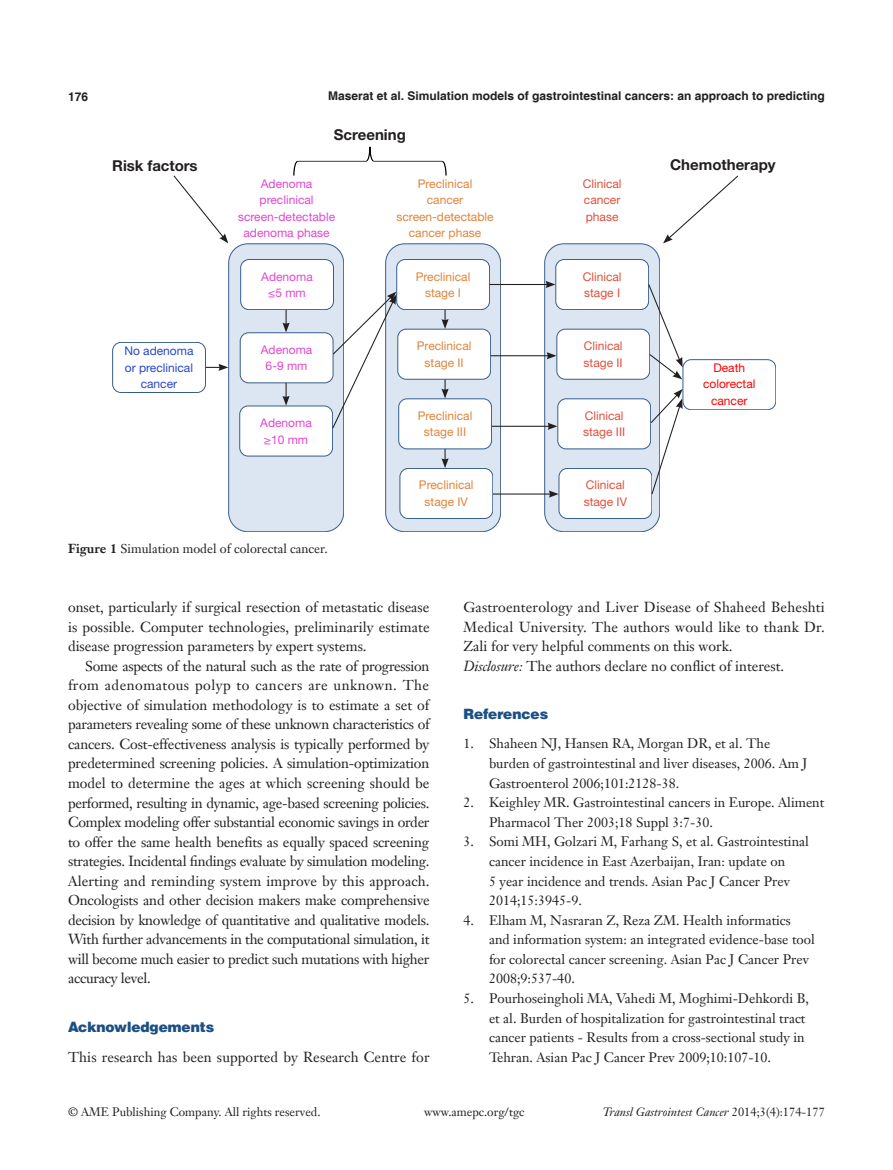
<style>
.page{position:relative;width:893px;height:1170px;background:#fff}
.page>*{position:absolute;margin:0;border:0;box-sizing:border-box;transform-origin:0 0}
.t1{font:700 15px "Helvetica Neue LT Pro";color:#231f20}
.t2{font:14.25px/19.5px "Janson Text LT";color:#231f20;text-align:justify}
.t3{font:900 14.25px "Helvetica";color:#1c5085}
.t4{font:13.5px/19.5px "Janson Text LT";color:#231f20}
.t5{font:12.75px "Janson Text LT";color:#231f20}
.t6{font:12px "Helvetica Neue LT Pro";color:#e1843a}
.t7{font:12px/16.5px "Helvetica Neue LT Pro";color:#e147cd;text-align:center}
.t8{font:700 12px "Helvetica";color:#231f20}
.t9{font:12px "Helvetica Neue LT Pro";color:#e1503a}
.t10{font:12px "Janson Text LT";color:#231f20}
.t11{font:italic 12px "Janson Text LT";color:#231f20}
.t12{font:12px/16.5px "Helvetica Neue LT Pro";color:#2547cd;text-align:center}
.t13{font:12px/16.5px "Helvetica Neue LT Pro";color:#f00;text-align:center}
.s1{font-weight:700}
.s2{font-style:italic}
.s3{font-style:normal}
</style>
<div class="page">
<div style="left:228px;top:243px;width:116px;height:289px;background:#dce6f2;border:1px solid #385d8a;border-radius:19px"></div>
<div style="left:385px;top:243px;width:116px;height:289px;background:#dce6f2;border:1px solid #385d8a;border-radius:19px"></div>
<div style="left:544px;top:243px;width:116px;height:289px;background:#dce6f2;border:1px solid #385d8a;border-radius:19px"></div>
<svg style="left:293px;top:147px;width:153px;height:28px"></svg>
<div style="left:112px;top:342px;width:94px;height:50px;background:#fff;border:1px solid #385d8a;border-radius:8px"></div>
<div style="left:240px;top:259px;width:94px;height:51px;background:#fff;border:1px solid #385d8a;border-radius:8px"></div>
<div style="left:396px;top:259px;width:94px;height:51px;background:#fff;border:1px solid #385d8a;border-radius:8px"></div>
<div style="left:555px;top:259px;width:94px;height:51px;background:#fff;border:1px solid #385d8a;border-radius:8px"></div>
<div style="left:397px;top:329px;width:94px;height:50px;background:#fff;border:1px solid #385d8a;border-radius:8px"></div>
<div style="left:556px;top:329px;width:94px;height:50px;background:#fff;border:1px solid #385d8a;border-radius:8px"></div>
<div style="left:398px;top:398px;width:94px;height:51px;background:#fff;border:1px solid #385d8a;border-radius:8px"></div>
<div style="left:557px;top:398px;width:94px;height:51px;background:#fff;border:1px solid #385d8a;border-radius:8px"></div>
<div style="left:400px;top:468px;width:93px;height:50px;background:#fff;border:1px solid #385d8a;border-radius:8px"></div>
<div style="left:559px;top:468px;width:93px;height:50px;background:#fff;border:1px solid #385d8a;border-radius:8px"></div>
<div style="left:240px;top:332px;width:93px;height:51px;background:#fff;border:1px solid #385d8a;border-radius:8px"></div>
<div style="left:239px;top:405px;width:94px;height:51px;background:#fff;border:1px solid #385d8a;border-radius:8px"></div>
<svg style="left:173px;top:175px;width:55px;height:68px"></svg>
<svg style="left:206px;top:364px;width:22px;height:7px"></svg>
<svg style="left:282px;top:310px;width:8px;height:22px"></svg>
<svg style="left:441px;top:310px;width:8px;height:19px"></svg>
<svg style="left:441px;top:379px;width:8px;height:19px"></svg>
<svg style="left:441px;top:449px;width:8px;height:19px"></svg>
<svg style="left:282px;top:383px;width:8px;height:22px"></svg>
<svg style="left:331px;top:291px;width:65px;height:138px"></svg>
<hr style="left:490px;top:284px;width:58px;height:1px;background:#231f20">
<svg style="left:546px;top:281px;width:9px;height:7px"></svg>
<hr style="left:491px;top:355px;width:58px;height:1px;background:#231f20">
<svg style="left:547px;top:352px;width:9px;height:7px"></svg>
<hr style="left:492px;top:426px;width:58px;height:1px;background:#231f20">
<svg style="left:548px;top:423px;width:9px;height:7px"></svg>
<hr style="left:493px;top:493px;width:58px;height:1px;background:#231f20">
<svg style="left:549px;top:490px;width:10px;height:7px"></svg>
<svg style="left:663px;top:175px;width:76px;height:68px"></svg>
<div style="left:683px;top:359px;width:93px;height:51px;background:#fff;border:1px solid #385d8a;border-radius:8px"></div>
<svg style="left:647px;top:283px;width:36px;height:96px"></svg>
<svg style="left:650px;top:389px;width:33px;height:106px"></svg>
<p class="t8" style="left:68px;top:89px;width:22px">176</p>
<p class="t8" style="left:328px;top:88px;width:498px">Maserat et al. Simulation models of gastrointestinal cancers: an approach to predicting</p>
<p class="t1" style="left:334px;top:126px;width:73px">Screening</p>
<p class="t1" style="left:112px;top:156px;width:87px">Risk factors</p>
<p class="t1" style="left:670px;top:155px;width:107px">Chemotherapy</p>
<p class="t7" style="left:261px;top:175px;width:53px">Adenoma</p>
<p class="t7" style="left:260px;top:192px;width:55px">preclinical</p>
<p class="t7" style="left:238px;top:208px;width:99px">screen-detectable adenoma phase</p>
<p class="t6" style="left:418px;top:176px;width:56px">Preclinical</p>
<p class="t6" style="left:427px;top:193px;width:38px">cancer</p>
<p class="t6" style="left:396px;top:209px;width:99px">screen-detectable</p>
<p class="t6" style="left:409px;top:226px;width:74px">cancer phase</p>
<p class="t9" style="left:583px;top:176px;width:40px">Clinical</p>
<p class="t9" style="left:584px;top:193px;width:38px">cancer</p>
<p class="t9" style="left:586px;top:209px;width:34px">phase</p>
<p class="t7" style="left:261px;top:268px;width:53px">Adenoma</p>
<p class="t7" style="left:268px;top:284px;width:39px">≤5 mm</p>
<p class="t6" style="left:416px;top:269px;width:56px">Preclinical</p>
<p class="t6" style="left:425px;top:285px;width:37px">stage I</p>
<p class="t9" style="left:583px;top:269px;width:40px">Clinical</p>
<p class="t9" style="left:584px;top:285px;width:37px">stage I</p>
<p class="t12" style="left:124px;top:342px;width:71px">No adenoma or preclinical cancer</p>
<p class="t7" style="left:261px;top:341px;width:53px">Adenoma</p>
<p class="t7" style="left:266px;top:357px;width:43px">6-9 mm</p>
<p class="t6" style="left:417px;top:338px;width:56px">Preclinical</p>
<p class="t6" style="left:425px;top:355px;width:41px">stage II</p>
<p class="t9" style="left:584px;top:338px;width:40px">Clinical</p>
<p class="t9" style="left:584px;top:355px;width:41px">stage II</p>
<p class="t13" style="left:703px;top:359px;width:54px">Death colorectal cancer</p>
<p class="t7" style="left:260px;top:414px;width:53px">Adenoma</p>
<p class="t7" style="left:264px;top:430px;width:46px">≥10 mm</p>
<p class="t6" style="left:418px;top:408px;width:56px">Preclinical</p>
<p class="t6" style="left:424px;top:424px;width:44px">stage III</p>
<p class="t9" style="left:585px;top:408px;width:40px">Clinical</p>
<p class="t9" style="left:583px;top:424px;width:44px">stage III</p>
<p class="t6" style="left:419px;top:477px;width:56px">Preclinical</p>
<p class="t6" style="left:425px;top:494px;width:45px">stage IV</p>
<p class="t9" style="left:586px;top:477px;width:40px">Clinical</p>
<p class="t9" style="left:584px;top:494px;width:45px">stage IV</p>
<p class="t5" style="left:68px;top:541px;width:261px"><span class="s1">Figure 1</span> Simulation model of colorectal cancer.</p>
<p class="t2" style="left:68px;top:597px;width:363px">onset, particularly if surgical resection of metastatic disease is possible. Computer technologies, preliminarily estimate disease progression parameters by expert systems.</p>
<p class="t2" style="left:68px;top:656px;width:363px;text-indent:17px">Some aspects of the natural such as the rate of progression from adenomatous polyp to cancers are unknown. The objective of simulation methodology is to estimate a set of parameters revealing some of these unknown characteristics of cancers. Cost-effectiveness analysis is typically performed by predetermined screening policies. A simulation-optimization model to determine the ages at which screening should be performed, resulting in dynamic, age-based screening policies.<br>Complex modeling offer substantial economic savings in order to offer the same health benefits as equally spaced screening strategies. Incidental findings evaluate by simulation modeling.<br>Alerting and reminding system improve by this approach.<br>Oncologists and other decision makers make comprehensive decision by knowledge of quantitative and qualitative models.<br>With further advancements in the computational simulation, it will become much easier to predict such mutations with higher accuracy level.</p>
<p class="t3" style="left:68px;top:1017px;width:148px">Acknowledgements</p>
<p class="t2" style="left:68px;top:1046px;width:363px">This research has been supported by Research Centre for</p>
<p class="t2" style="left:463px;top:597px;width:363px">Gastroenterology and Liver Disease of Shaheed Beheshti Medical University. The authors would like to thank Dr.<br>Zali for very helpful comments on this work.</p>
<p class="t2" style="left:463px;top:656px;width:322px"><span class="s2">Disclosure:</span> The authors declare no conflict of interest.</p>
<p class="t3" style="left:463px;top:704px;width:86px">References</p>
<p class="t4" style="left:489px;top:733px;width:320px;text-indent:-26px">1. Shaheen NJ, Hansen RA, Morgan DR, et al. The burden of gastrointestinal and liver diseases, 2006. Am J<br>Gastroenterol 2006;101:2128-38.</p>
<p class="t4" style="left:489px;top:792px;width:337px;text-indent:-26px">2. Keighley MR. Gastrointestinal cancers in Europe. Aliment<br>Pharmacol Ther 2003;18 Suppl 3:7-30.</p>
<p class="t4" style="left:489px;top:831px;width:321px;text-indent:-26px">3. Somi MH, Golzari M, Farhang S, et al. Gastrointestinal cancer incidence in East Azerbaijan, Iran: update on<br>5 year incidence and trends. Asian Pac J Cancer Prev 2014;15:3945-9.</p>
<p class="t4" style="left:489px;top:910px;width:327px;text-indent:-26px">4. Elham M, Nasraran Z, Reza ZM. Health informatics and information system: an integrated evidence-base tool for colorectal cancer screening. Asian Pac J Cancer Prev 2008;9:537-40.</p>
<p class="t4" style="left:489px;top:988px;width:321px;text-indent:-26px">5. Pourhoseingholi MA, Vahedi M, Moghimi-Dehkordi B, et al. Burden of hospitalization for gastrointestinal tract cancer patients - Results from a cross-sectional study in Tehran. Asian Pac J Cancer Prev 2009;10:107-10.</p>
<p class="t10" style="left:68px;top:1104px;width:254px">© AME Publishing Company. All rights reserved.</p>
<p class="t10" style="left:424px;top:1104px;width:102px">www.amepc.org/tgc</p>
<p class="t11" style="left:603px;top:1104px;width:224px">Transl Gastrointest Cancer <span class="s3">2014;3(4):174-177</span></p>
</div>
